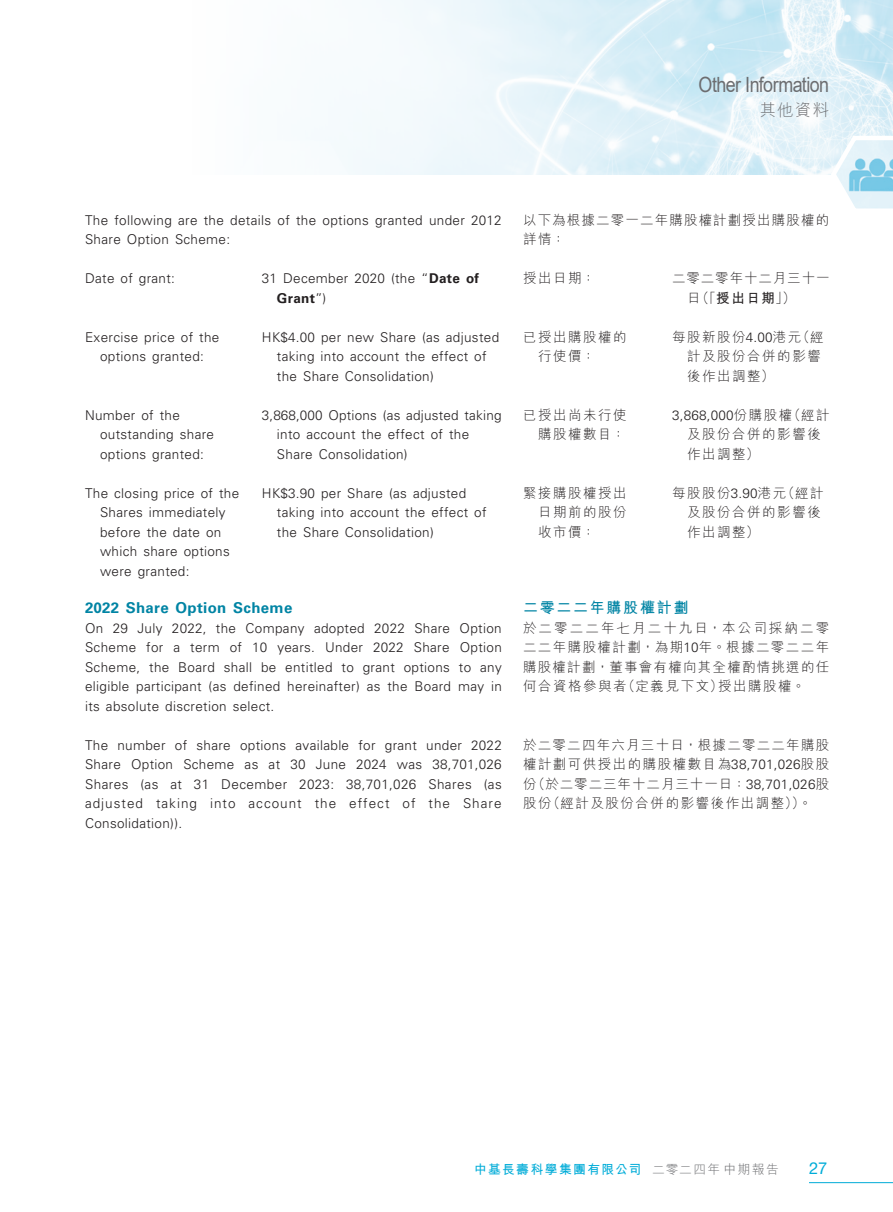
<style>
.page{position:relative;width:893px;height:1212px;background:#fff}
.page>*{position:absolute;margin:0;border:0;box-sizing:border-box;transform-origin:0 0}
.t1{font:21px "Arial";letter-spacing:-.03em;color:#6c6d70;scale:.85 1}
.t2{font:300 16.5px "M Hei HK";color:#6c6d70}
.t3{font:16.5px "Helvetica Neue LT Std";color:#00acd8}
._04___H2{font:700 15px "Univers LT Std";letter-spacing:.025em;color:#0084a4}
._04___H2-2{font:700 15px "M Hei HK";letter-spacing:.115em;color:#0084a4}
._01_Body_Text{font:300 13.5px/19.5px "Univers LT Std";letter-spacing:.025em;color:#231f20;text-align:justify}
._15_Table_Stub{font:300 13.5px/19.5px "Univers LT Std";letter-spacing:.025em;color:#231f20}
._01_Body_Text-2{font:300 13.5px/19.5px "M Hei HK";letter-spacing:.105em;color:#231f20;text-align:justify}
._15_Table_Stub-2{font:300 13.5px/19.5px "M Hei HK";letter-spacing:.115em;color:#231f20}
._01_Body_Text-3{font:300 13.5px/19.5px "M Hei HK";letter-spacing:.085em;color:#231f20}
._15_Table_Stub-3{font:300 13.5px/19.5px "M Hei HK";letter-spacing:.065em;color:#231f20}
.t4{font:700 12.75px "M Hei HK";letter-spacing:.11em;color:#00acd8}
.s1{font-weight:700}
.s2{font-family:"Univers LT Std"}
.s3{font-weight:300;color:#6c6d70}
</style>
<div class="page">
<img style="left:325px;top:0;width:568px;height:174px">
<svg style="left:828px;top:132px;width:65px;height:77px"></svg>
<hr style="left:809px;top:1182px;width:84px;height:1px;background:#00acd8">
<h1 class="t1" style="left:698px;top:71px;width:155px">Other Information</h1>
<p class="t2" style="left:760px;top:99px;width:71px">其他資料</p>
<p class="_01_Body_Text" style="left:85px;top:210px;width:418px">The following are the details of the options granted under 2012<br>Share Option Scheme:</p>
<p class="_15_Table_Stub" style="left:85px;top:269px;width:91px">Date of grant:</p>
<p class="_15_Table_Stub" style="left:277px;top:269px;width:204px;text-indent:-15px">31 December 2020 (the “<span class="s1">Date of<br>Grant</span>”)</p>
<p class="_15_Table_Stub" style="left:85px;top:327px;width:136px;text-align:center">Exercise price of the options granted:</p>
<p class="_15_Table_Stub" style="left:277px;top:327px;width:224px;text-indent:-15px">HK$4.00 per new Share (as adjusted taking into account the effect of the Share Consolidation)</p>
<p class="_15_Table_Stub" style="left:100px;top:405px;width:116px;text-indent:-15px">Number of the outstanding share options granted:</p>
<p class="_15_Table_Stub" style="left:277px;top:405px;width:226px;text-indent:-15px">3,868,000 Options (as adjusted taking into account the effect of the<br>Share Consolidation)</p>
<p class="_15_Table_Stub" style="left:100px;top:483px;width:141px;text-indent:-15px">The closing price of the<br>Shares immediately before the date on which share options were granted:</p>
<p class="_15_Table_Stub" style="left:277px;top:483px;width:211px;text-indent:-15px">HK$3.90 per Share (as adjusted taking into account the effect of the Share Consolidation)</p>
<p class="_04___H2" style="left:85px;top:599px;width:209px">2022 Share Option Scheme</p>
<p class="_01_Body_Text" style="left:85px;top:618px;width:418px">On 29 July 2022, the Company adopted 2022 Share Option Scheme for a term of 10 years. Under 2022 Share Option Scheme, the Board shall be entitled to grant options to any eligible participant (as defined hereinafter) as the Board may in its absolute discretion select.</p>
<p class="_01_Body_Text" style="left:85px;top:735px;width:418px">The number of share options available for grant under 2022<br>Share Option Scheme as at 30 June 2024 was 38,701,026<br>Shares (as at 31 December 2023: 38,701,026 Shares (as adjusted taking into account the effect of the Share Consolidation)).</p>
<p class="_01_Body_Text-3" style="left:523px;top:209px;width:308px">以下為根據二零一二年購股權計劃授出購股權的詳情：</p>
<p class="_15_Table_Stub-2" style="left:523px;top:268px;width:74px">授出日期：</p>
<p class="_15_Table_Stub-3" style="left:687px;top:268px;width:144px;text-indent:-15px">二零二零年十二月三十一日（「<span class="s1">授出日期</span>」）</p>
<p class="_15_Table_Stub-2" style="left:538px;top:326px;width:90px;text-indent:-15px">已授出購股權的行使價：</p>
<p class="_15_Table_Stub-2" style="left:687px;top:326px;width:138px;text-indent:-15px">每股新股份<span class="s2">4.00</span>港元（經計及股份合併的影響後作出調整）</p>
<p class="_15_Table_Stub-2" style="left:523px;top:404px;width:105px;text-align:right">已授出尚未行使購股權數目：</p>
<p class="_15_Table_Stub-2" style="left:687px;top:404px;width:144px;text-indent:-15px"><span class="s2">3,868,000</span>份購股權（經計及股份合併的影響後作出調整）</p>
<p class="_15_Table_Stub-2" style="left:538px;top:482px;width:90px;text-align:justify;text-indent:-15px">緊接購股權授出日期前的股份收市價：</p>
<p class="_15_Table_Stub-2" style="left:687px;top:482px;width:138px;text-indent:-15px">每股股份<span class="s2">3.90</span>港元（經計及股份合併的影響後作出調整）</p>
<p class="_04___H2-2" style="left:523px;top:597px;width:167px">二零二二年購股權計劃</p>
<p class="_01_Body_Text-2" style="left:523px;top:617px;width:308px">於二零二二年七月二十九日，本公司採納二零二二年購股權計劃，為期<span class="s2">10</span>年。根據二零二二年購股權計劃，董事會有權向其全權酌情挑選的任何合資格參與者（定義見下文）授出購股權。</p>
<p class="_01_Body_Text-2" style="left:523px;top:734px;width:308px">於二零二四年六月三十日，根據二零二二年購股權計劃可供授出的購股權數目為<span class="s2">38,701,026</span>股股份（於二零二三年十二月三十一日：<span class="s2">38,701,026</span>股股份（經計及股份合併的影響後作出調整））。</p>
<p class="t4" style="left:474px;top:1159px;width:306px">中基長壽科學集團有限公司 <span class="s3">二零二四年 中期報告</span></p>
<p class="t3" style="left:809px;top:1158px;width:20px">27</p>
</div>
